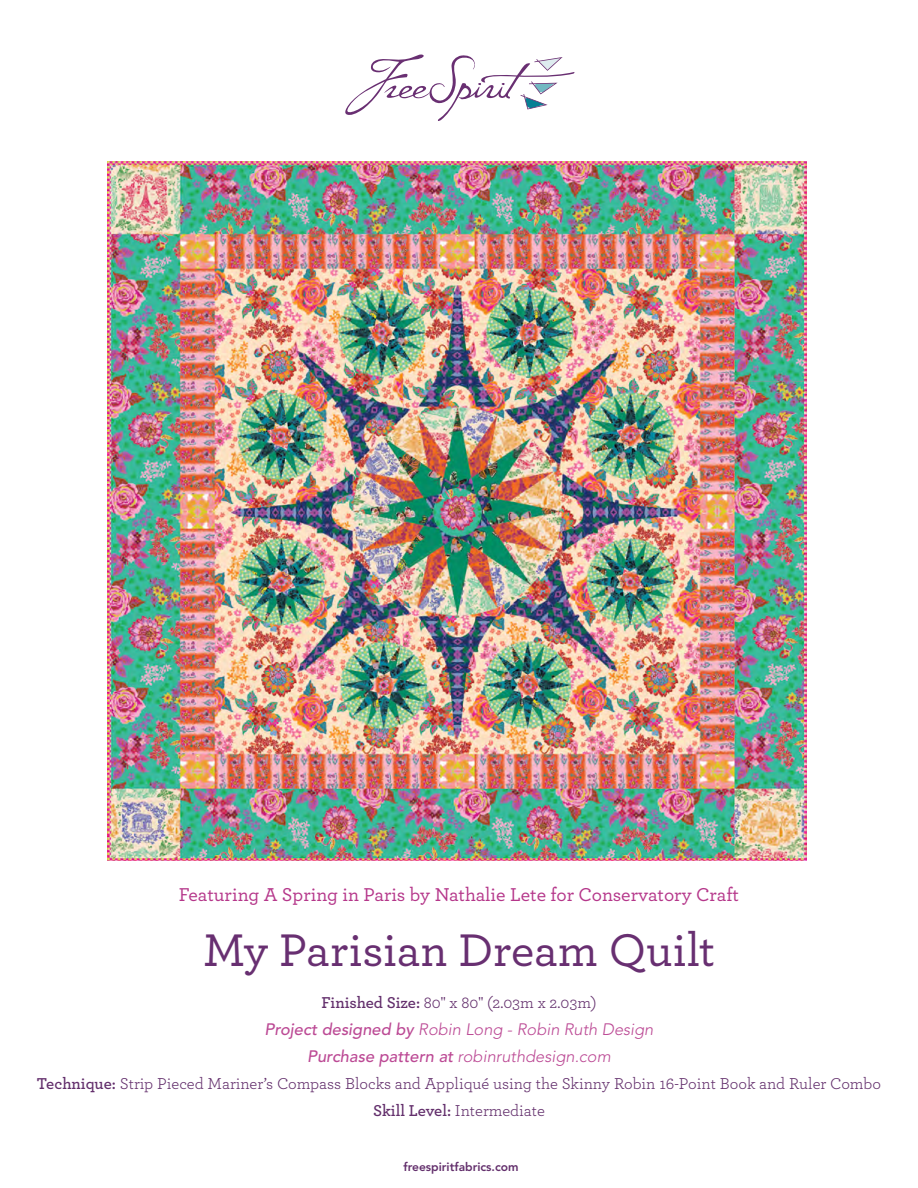
<style>
.page{position:relative;width:918px;height:1188px;background:#fff}
.page>*{position:absolute;margin:0;border:0;box-sizing:border-box;transform-origin:0 0}
.Pattern_Name{font:500 48px "Archer";letter-spacing:-.005em;color:#682f71}
.Featuring_Hot_pink_color{font:500 19.5px "Archer";color:#b5368a}
.CHART_headers{font:16.5px "Archer";color:#632f6c}
.Tech_Edited_by{font:italic 300 16.5px "Avenir LT Std";color:#bc4a95}
.t1{font:800 12px "Avenir LT Std";color:#632f6c}
.s1{font-weight:600}
.s2{font-weight:500}
</style>
<div class="page">
<svg style="left:345px;top:54px;width:230px;height:67px"></svg>
<img style="left:108px;top:162px;width:699px;height:699px">
<p class="Featuring_Hot_pink_color" style="left:179px;top:881px;width:562px">Featuring A Spring in Paris by Nathalie Lete for Conservatory Craft</p>
<p class="Pattern_Name" style="left:203px;top:916px;width:513px">My Parisian Dream Quilt</p>
<p class="CHART_headers" style="left:321px;top:991px;width:277px"><span class="s1">Finished Size:</span> 80" x 80" (2.03m x 2.03m)</p>
<p class="Tech_Edited_by" style="left:265px;top:1019px;width:390px"><span class="s2">Project designed by</span> Robin Long - Robin Ruth Design</p>
<p class="Tech_Edited_by" style="left:307px;top:1046px;width:305px"><span class="s2">Purchase pattern at</span> robinruthdesign.com</p>
<p class="CHART_headers" style="left:37px;top:1072px;width:846px"><span class="s1">Technique:</span> Strip Pieced Mariner’s Compass Blocks and Appliqué using the Skinny Robin 16-Point Book and Ruler Combo</p>
<p class="CHART_headers" style="left:373px;top:1099px;width:173px"><span class="s1">Skill Level:</span> Intermediate</p>
<p class="t1" style="left:404px;top:1160px;width:117px">freespiritfabrics.com</p>
</div>
